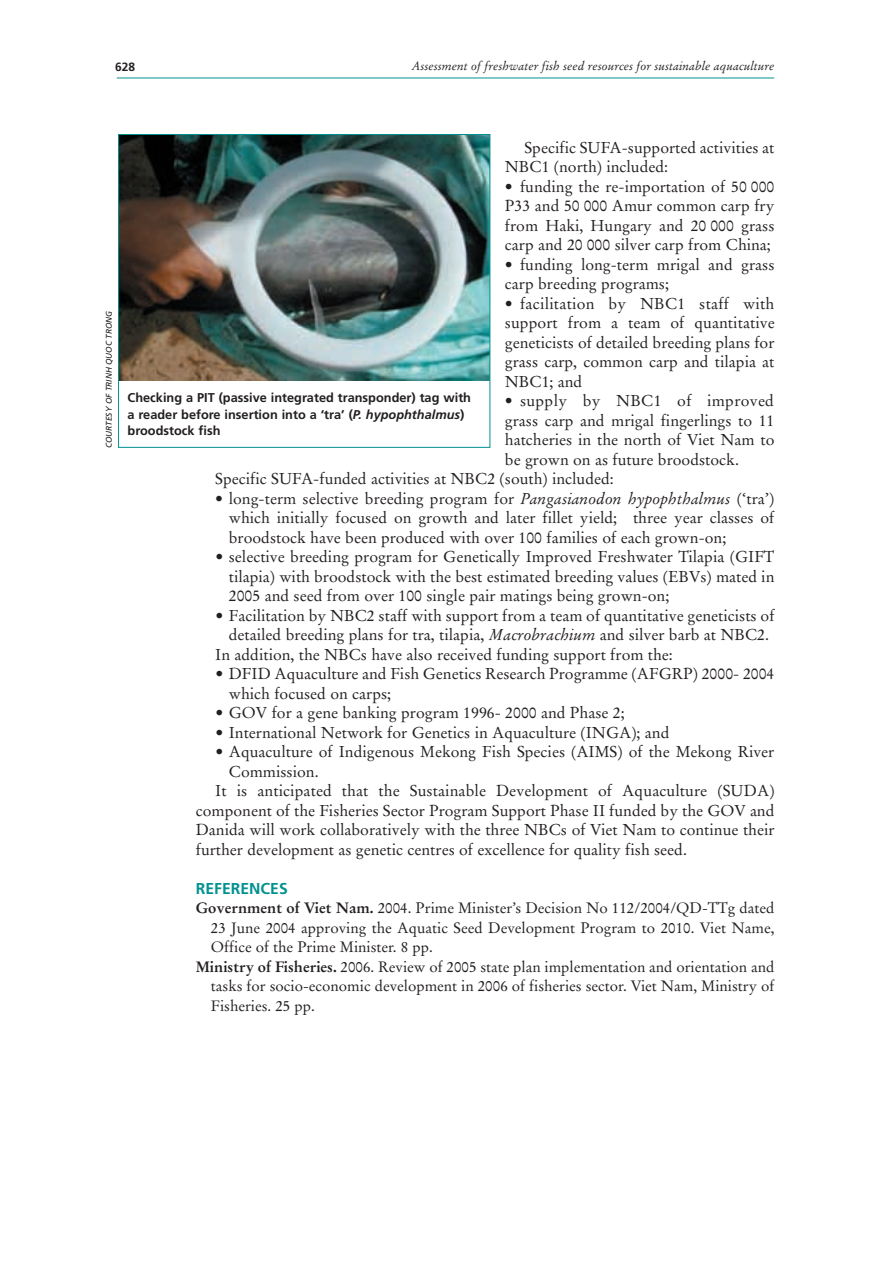
<style>
.page{position:relative;width:895px;height:1266px;background:#fff}
.page>*{position:absolute;margin:0;border:0;box-sizing:border-box;transform-origin:0 0}
.t1{font:15.75px/19.5px "Stempel Garamond LT Std";color:#231f20;text-align:justify}
.t2{font:15.75px "Stempel Garamond LT Std";letter-spacing:.02em;color:#231f20}
.t3{font:700 15.75px "Frutiger LT Std";color:#009290}
.t4{font:15px "Stempel Garamond LT Std";color:#231f20}
.t5{font:700 12.75px/16.5px "Frutiger LT Std";color:#231f20}
.t6{font:italic 12px "Stempel Garamond LT Std";color:#231f20}
.t7{font:700 12px "Frutiger LT Std";color:#231f20}
.t8{font:italic 8.25px "Frutiger LT Std";color:#231f20}
.s1{font-style:italic}
.s2{font-weight:700}
</style>
<div class="page">
<hr style="left:117px;top:78px;width:657px;height:1px;background:#009290">
<img style="left:120px;top:136px;width:368px;height:245px">
<div style="left:118px;top:134px;width:372px;height:314px;border:1px solid #009290"></div>
<p class="t7" style="left:115px;top:60px;width:22px">628</p>
<p class="t6" style="left:412px;top:59px;width:364px">Assessment of freshwater fish seed resources for sustainable aquaculture</p>
<p class="t8" style="left:104px;top:448px;width:139px;rotate:-90deg">COURTESY OF TRINH QUOC TRONG</p>
<p class="t1" style="left:505px;top:138px;width:271px;text-indent:19px">Specific SUFA-supported activities at<br>NBC1 (north) included:</p>
<p class="t1" style="left:505px;top:177px;width:271px">• funding the re-importation of 50 000<br>P33 and 50 000 Amur common carp fry from Haki, Hungary and 20 000 grass carp and 20 000 silver carp from China;</p>
<p class="t1" style="left:505px;top:255px;width:271px">• funding long-term mrigal and grass carp breeding programs;</p>
<p class="t1" style="left:505px;top:294px;width:271px">• facilitation by NBC1 staff with support from a team of quantitative geneticists of detailed breeding plans for grass carp, common carp and tilapia at NBC1; and</p>
<p class="t2" style="left:505px;top:391px;width:270px">• supply by NBC1 of improved</p>
<p class="t1" style="left:505px;top:411px;width:271px">grass carp and mrigal fingerlings to 11</p>
<p class="t1" style="left:505px;top:430px;width:271px">hatcheries in the north of Viet Nam to</p>
<p class="t1" style="left:505px;top:450px;width:235px">be grown on as future broodstock.</p>
<p class="t1" style="left:215px;top:469px;width:400px">Specific SUFA-funded activities at NBC2 (south) included:</p>
<p class="t1" style="left:229px;top:489px;width:547px;text-indent:-14px">• long-term selective breeding program for <span class="s1">Pangasianodon hypophthalmus</span> (‘tra’) which initially focused on growth and later fillet yield; three year classes of broodstock have been produced with over 100 families of each grown-on;</p>
<p class="t1" style="left:229px;top:547px;width:547px;text-indent:-13px">• selective breeding program for Genetically Improved Freshwater Tilapia (GIFT tilapia) with broodstock with the best estimated breeding values (EBVs) mated in 2005 and seed from over 100 single pair matings being grown-on;</p>
<p class="t1" style="left:215px;top:606px;width:560px">• Facilitation by NBC2 staff with support from a team of quantitative geneticists of</p>
<p class="t1" style="left:229px;top:625px;width:541px">detailed breeding plans for tra, tilapia, <span class="s1">Macrobrachium</span> and silver barb at NBC2.</p>
<p class="t1" style="left:215px;top:645px;width:459px">In addition, the NBCs have also received funding support from the:</p>
<p class="t1" style="left:229px;top:664px;width:547px;text-indent:-13px">• DFID Aquaculture and Fish Genetics Research Programme (AFGRP) 2000- 2004 which focused on carps;</p>
<p class="t1" style="left:215px;top:703px;width:411px">• GOV for a gene banking program 1996- 2000 and Phase 2;</p>
<p class="t1" style="left:215px;top:723px;width:455px">• International Network for Genetics in Aquaculture (INGA); and</p>
<p class="t1" style="left:215px;top:742px;width:560px">• Aquaculture of Indigenous Mekong Fish Species (AIMS) of the Mekong River</p>
<p class="t1" style="left:229px;top:762px;width:91px">Commission.</p>
<p class="t1" style="left:215px;top:781px;width:561px">It is anticipated that the Sustainable Development of Aquaculture (SUDA)</p>
<p class="t1" style="left:196px;top:801px;width:580px">component of the Fisheries Sector Program Support Phase II funded by the GOV and</p>
<p class="t1" style="left:196px;top:820px;width:580px">Danida will work collaboratively with the three NBCs of Viet Nam to continue their</p>
<p class="t1" style="left:196px;top:840px;width:492px">further development as genetic centres of excellence for quality fish seed.</p>
<p class="t3" style="left:196px;top:879px;width:93px">REFERENCES</p>
<p class="t4" style="left:196px;top:899px;width:580px"><span class="s2">Government of Viet Nam.</span> 2004. Prime Minister’s Decision No 112/2004/QD-TTg dated</p>
<p class="t4" style="left:211px;top:919px;width:565px">23 June 2004 approving the Aquatic Seed Development Program to 2010. Viet Name,</p>
<p class="t4" style="left:211px;top:938px;width:223px">Office of the Prime Minister. 8 pp.</p>
<p class="t4" style="left:196px;top:958px;width:580px"><span class="s2">Ministry of Fisheries.</span> 2006. Review of 2005 state plan implementation and orientation and</p>
<p class="t4" style="left:211px;top:977px;width:565px">tasks for socio-economic development in 2006 of fisheries sector. Viet Nam, Ministry of</p>
<p class="t4" style="left:211px;top:997px;width:106px">Fisheries. 25 pp.</p>
<p class="t5" style="left:127px;top:389px;width:345px">Checking a PIT (passive integrated transponder) tag with a reader before insertion into a ‘tra’ (<span class="s1">P. hypophthalmus</span>) broodstock fish</p>
</div>
